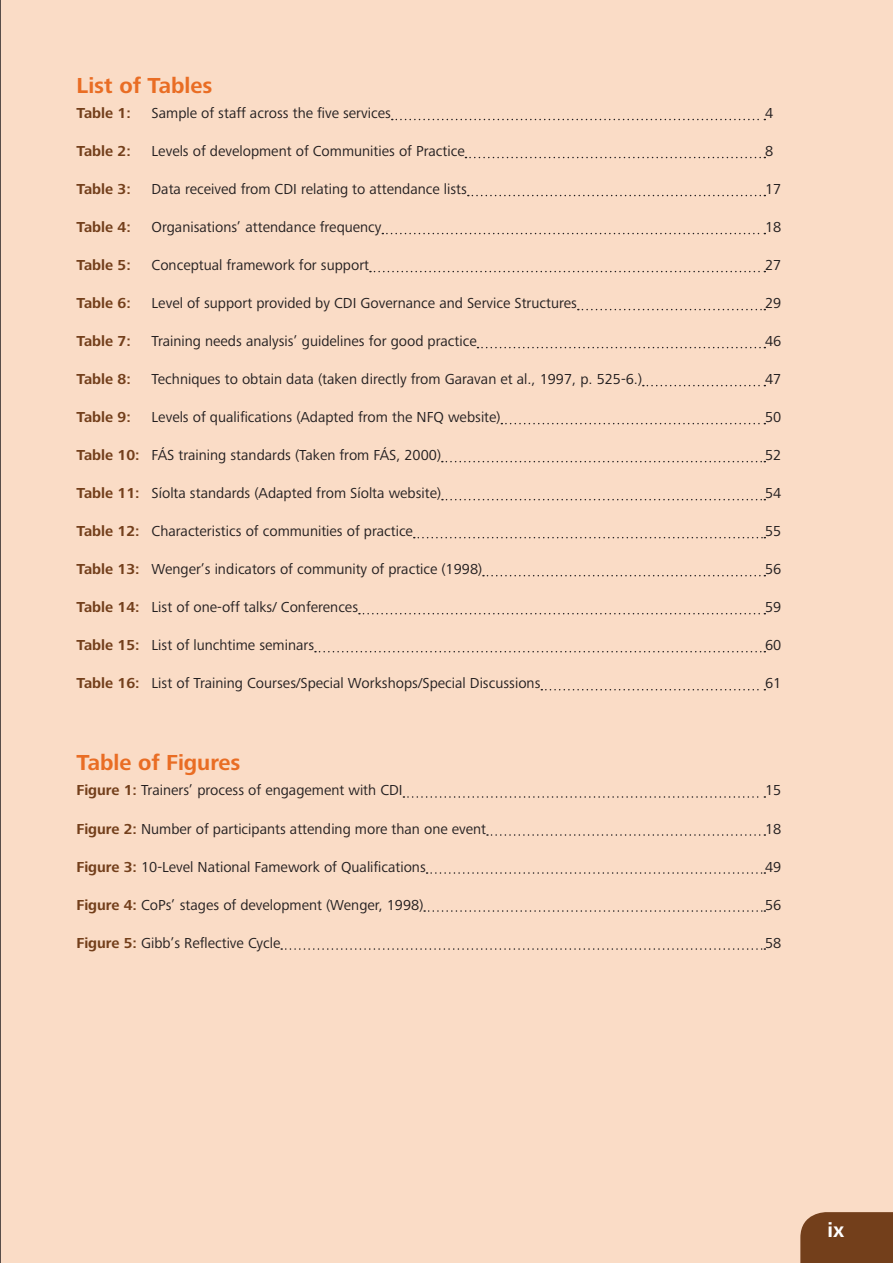
<style>
.page{position:relative;width:893px;height:1263px;background:#fadcc6}
.page>*{position:absolute;margin:0;border:0;box-sizing:border-box;transform-origin:0 0}
.t1{font:700 22.5px "Frutiger Next Pro";color:#e96d24}
.t2{font:700 21px "Frutiger Next Pro";color:#fff}
.t3{font:15px "Frutiger Next Pro";color:#231f20}
.t4{font:700 15px "Frutiger Next Pro";color:#733f1b}
.s1{font-weight:700;color:#733f1b}
</style>
<div class="page">
<div style="left:800px;top:1212px;width:93px;height:51px;background:#733f1b"></div>
<svg style="left:392px;top:119px;width:373px;height:1px"></svg>
<svg style="left:465px;top:157px;width:300px;height:1px"></svg>
<svg style="left:468px;top:195px;width:297px;height:1px"></svg>
<svg style="left:382px;top:233px;width:383px;height:1px"></svg>
<svg style="left:370px;top:271px;width:395px;height:1px"></svg>
<svg style="left:578px;top:309px;width:187px;height:1px"></svg>
<svg style="left:477px;top:347px;width:288px;height:1px"></svg>
<svg style="left:643px;top:385px;width:122px;height:1px"></svg>
<svg style="left:501px;top:423px;width:264px;height:1px"></svg>
<svg style="left:442px;top:461px;width:323px;height:1px"></svg>
<svg style="left:442px;top:499px;width:323px;height:1px"></svg>
<svg style="left:414px;top:537px;width:351px;height:1px"></svg>
<svg style="left:483px;top:575px;width:282px;height:1px"></svg>
<svg style="left:359px;top:613px;width:406px;height:1px"></svg>
<svg style="left:315px;top:651px;width:450px;height:1px"></svg>
<svg style="left:541px;top:689px;width:224px;height:1px"></svg>
<svg style="left:403px;top:796px;width:362px;height:2px"></svg>
<svg style="left:487px;top:834px;width:278px;height:2px"></svg>
<svg style="left:427px;top:872px;width:338px;height:2px"></svg>
<svg style="left:424px;top:910px;width:341px;height:2px"></svg>
<svg style="left:281px;top:948px;width:484px;height:2px"></svg>
<hr style="left:0;top:0;width:1px;height:1263px;background:#231f20">
<h1 class="t1" style="left:77px;top:72px;width:138px">List of Tables</h1>
<p class="t4" style="left:77px;top:104px;width:56px">Table 1:</p>
<p class="t3" style="left:152px;top:104px;width:241px">Sample of staff across the five services</p>
<p class="t3" style="left:765px;top:104px;width:10px">4</p>
<p class="t4" style="left:77px;top:142px;width:56px">Table 2:</p>
<p class="t3" style="left:152px;top:142px;width:315px">Levels of development of Communities of Practice</p>
<p class="t3" style="left:765px;top:142px;width:10px">8</p>
<p class="t4" style="left:77px;top:180px;width:56px">Table 3:</p>
<p class="t3" style="left:152px;top:180px;width:317px">Data received from CDI relating to attendance lists</p>
<p class="t3" style="left:765px;top:180px;width:18px">17</p>
<p class="t4" style="left:77px;top:218px;width:56px">Table 4:</p>
<p class="t3" style="left:152px;top:218px;width:232px">Organisations’ attendance frequency</p>
<p class="t3" style="left:765px;top:218px;width:18px">18</p>
<p class="t4" style="left:77px;top:256px;width:56px">Table 5:</p>
<p class="t3" style="left:152px;top:256px;width:219px">Conceptual framework for support</p>
<p class="t3" style="left:765px;top:256px;width:18px">27</p>
<p class="t4" style="left:77px;top:294px;width:56px">Table 6:</p>
<p class="t3" style="left:152px;top:294px;width:427px">Level of support provided by CDI Governance and Service Structures</p>
<p class="t3" style="left:765px;top:294px;width:18px">29</p>
<p class="t4" style="left:77px;top:332px;width:56px">Table 7:</p>
<p class="t3" style="left:152px;top:332px;width:327px">Training needs analysis’ guidelines for good practice</p>
<p class="t3" style="left:765px;top:332px;width:18px">46</p>
<p class="t4" style="left:77px;top:371px;width:56px">Table 8:</p>
<p class="t3" style="left:152px;top:371px;width:492px">Techniques to obtain data (taken directly from Garavan et al., 1997, p. 525-6.)</p>
<p class="t3" style="left:765px;top:371px;width:18px">47</p>
<p class="t4" style="left:77px;top:409px;width:56px">Table 9:</p>
<p class="t3" style="left:152px;top:409px;width:351px">Levels of qualifications (Adapted from the NFQ website)</p>
<p class="t3" style="left:765px;top:409px;width:18px">50</p>
<p class="t3" style="left:77px;top:447px;width:366px"><span class="s1">Table 10:</span> FÁS training standards (Taken from FÁS, 2000)</p>
<p class="t3" style="left:765px;top:447px;width:18px">52</p>
<p class="t3" style="left:77px;top:485px;width:366px"><span class="s1">Table 11:</span> Síolta standards (Adapted from Síolta website)</p>
<p class="t3" style="left:765px;top:485px;width:18px">54</p>
<p class="t3" style="left:77px;top:523px;width:338px"><span class="s1">Table 12:</span> Characteristics of communities of practice</p>
<p class="t3" style="left:765px;top:523px;width:18px">55</p>
<p class="t3" style="left:77px;top:561px;width:407px"><span class="s1">Table 13:</span> Wenger’s indicators of community of practice (1998)</p>
<p class="t3" style="left:765px;top:561px;width:18px">56</p>
<p class="t3" style="left:77px;top:599px;width:283px"><span class="s1">Table 14:</span> List of one-off talks/ Conferences</p>
<p class="t3" style="left:765px;top:599px;width:18px">59</p>
<p class="t3" style="left:77px;top:637px;width:239px"><span class="s1">Table 15:</span> List of lunchtime seminars</p>
<p class="t3" style="left:765px;top:637px;width:18px">60</p>
<p class="t3" style="left:77px;top:675px;width:465px"><span class="s1">Table 16:</span> List of Training Courses/Special Workshops/Special Discussions</p>
<p class="t3" style="left:765px;top:675px;width:18px">61</p>
<h1 class="t1" style="left:77px;top:750px;width:166px">Table of Figures</h1>
<p class="t3" style="left:77px;top:782px;width:328px"><span class="s1">Figure 1:</span> Trainers’ process of engagement with CDI</p>
<p class="t3" style="left:765px;top:782px;width:18px">15</p>
<p class="t3" style="left:77px;top:820px;width:411px"><span class="s1">Figure 2:</span> Number of participants attending more than one event</p>
<p class="t3" style="left:765px;top:820px;width:18px">18</p>
<p class="t3" style="left:77px;top:858px;width:351px"><span class="s1">Figure 3:</span> 10-Level National Famework of Qualifications</p>
<p class="t3" style="left:765px;top:858px;width:18px">49</p>
<p class="t3" style="left:77px;top:896px;width:348px"><span class="s1">Figure 4:</span> CoPs’ stages of development (Wenger, 1998)</p>
<p class="t3" style="left:765px;top:896px;width:18px">56</p>
<p class="t3" style="left:77px;top:934px;width:205px"><span class="s1">Figure 5:</span> Gibb’s Reflective Cycle</p>
<p class="t3" style="left:765px;top:934px;width:18px">58</p>
<h2 class="t2" style="left:827px;top:1217px;width:18px">ix</h2>
</div>
